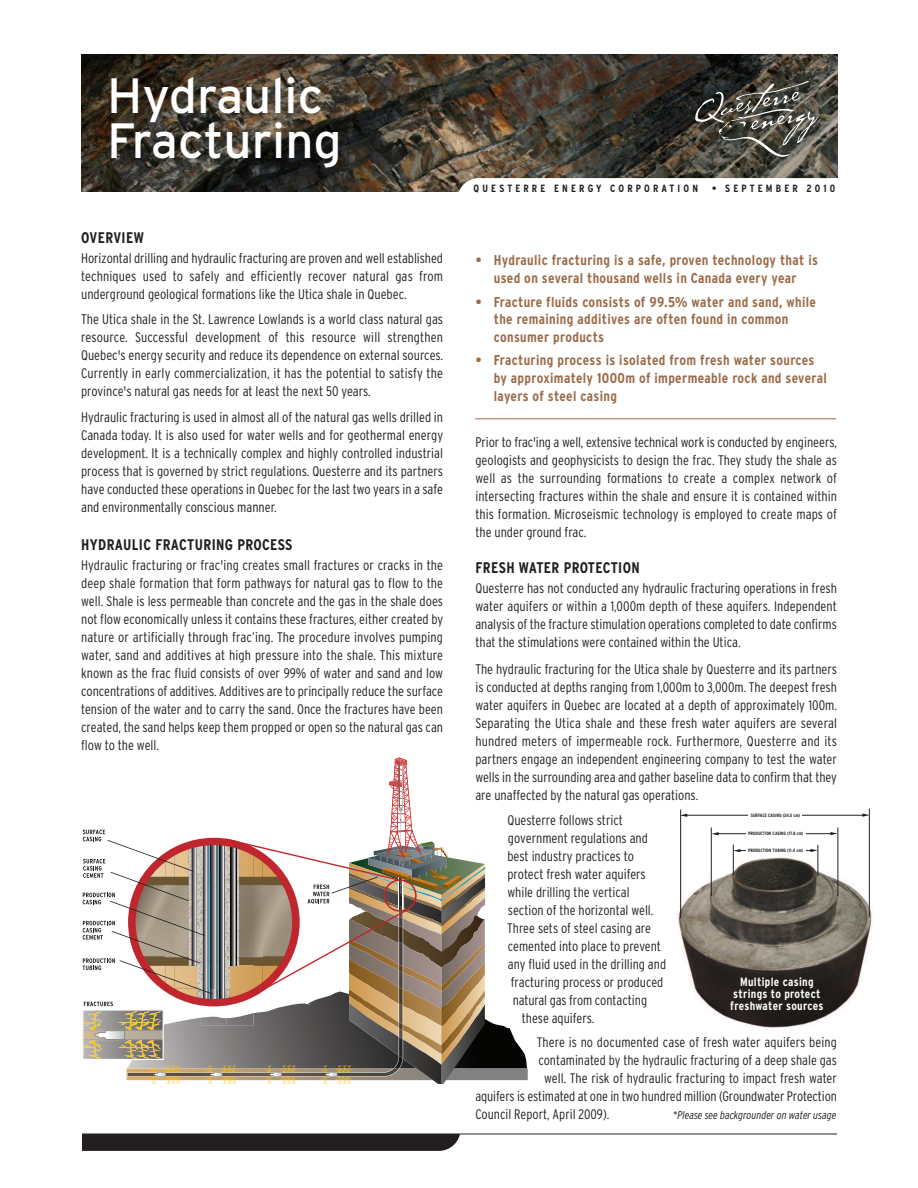
<style>
.page{position:relative;width:918px;height:1188px;background:#fff}
.page>*{position:absolute;margin:0;border:0;box-sizing:border-box;transform-origin:0 0}
.t1{font:49.5px/45px "Interstate";color:#fff}
.t2{font:700 condensed 15.3px "Interstate";letter-spacing:.025em;color:#231f20}
.t3{font:700 condensed 14.25px/17.5px "Interstate";letter-spacing:.025em;color:#9b6b49}
.t4{font:300 condensed 13.8px/18px "Interstate";color:#231f20;text-align:justify}
.t5{font:700 condensed 12px/12px "Interstate";letter-spacing:.025em;color:#fff;text-align:center}
.t6{font:italic 300 condensed 11.25px "Interstate";color:#231f20}
.t7{font:700 condensed 10.5px "Interstate";letter-spacing:.3em;color:#231f20}
.t8{font:700 condensed 4.8px "Interstate";color:#231f20}
</style>
<div class="page">
<hr style="left:683px;top:815px;width:182px;height:1px;background:#231f20">
<svg style="left:681px;top:814px;width:6px;height:3px"></svg>
<svg style="left:862px;top:814px;width:7px;height:3px"></svg>
<div style="left:749px;top:811px;width:53px;height:8px;background:#fff"></div>
<img style="left:678px;top:843px;width:195px;height:185px">
<hr style="left:715px;top:833px;width:118px;height:1px;background:#231f20">
<svg style="left:712px;top:832px;width:7px;height:3px"></svg>
<svg style="left:830px;top:832px;width:8px;height:3px"></svg>
<hr style="left:736px;top:850px;width:77px;height:1px;background:#231f20">
<svg style="left:734px;top:849px;width:7px;height:3px"></svg>
<svg style="left:810px;top:849px;width:8px;height:3px"></svg>
<div style="left:746px;top:827px;width:60px;height:28px;background:#fff"></div>
<hr style="left:818px;top:845px;width:1px;height:31px;background:#231f20">
<hr style="left:733px;top:845px;width:1px;height:30px;background:#231f20">
<hr style="left:711px;top:828px;width:1px;height:68px;background:#231f20">
<hr style="left:838px;top:828px;width:1px;height:68px;background:#231f20">
<hr style="left:680px;top:810px;width:1px;height:108px;background:#231f20">
<hr style="left:869px;top:809px;width:1px;height:108px;background:#231f20">
<div style="left:56px;top:1107px;width:405px;height:44px;background:#231f20;border-radius:22px"></div>
<div style="left:0;top:1105px;width:862px;height:29px;background:#fff"></div>
<div style="left:12px;top:1112px;width:70px;height:54px;background:#fff"></div>
<hr style="left:82px;top:1134px;width:755px;height:1px;background:#231f20">
<img style="left:81px;top:54px;width:756px;height:138px">
<svg style="left:695px;top:81px;width:124px;height:76px;background:#5a5851"></svg>
<div style="left:457px;top:178px;width:458px;height:44px;background:#fff;border-radius:22px"></div>
<hr style="left:475px;top:418px;width:361px;height:1px;background:#9b6b49">
<svg style="left:82px;top:757px;width:446px;height:327px"></svg>
<h1 class="t1" style="left:107px;top:74px;width:236px">Hydraulic<br>Fracturing</h1>
<p class="t2" style="left:81px;top:228px;width:64px">OVERVIEW</p>
<p class="t4" style="left:81px;top:249px;width:363px">Horizontal drilling and hydraulic fracturing are proven and well established techniques used to safely and efficiently recover natural gas from underground geological formations like the Utica shale in Quebec.</p>
<p class="t4" style="left:81px;top:310px;width:363px">The Utica shale in the St. Lawrence Lowlands is a world class natural gas resource. Successful development of this resource will strengthen Quebec's energy security and reduce its dependence on external sources.<br>Currently in early commercialization, it has the potential to satisfy the province's natural gas needs for at least the next 50 years.</p>
<p class="t4" style="left:81px;top:408px;width:363px">Hydraulic fracturing is used in almost all of the natural gas wells drilled in Canada today. It is also used for water wells and for geothermal energy development. It is a technically complex and highly controlled industrial process that is governed by strict regulations. Questerre and its partners have conducted these operations in Quebec for the last two years in a safe and environmentally conscious manner.</p>
<p class="t2" style="left:81px;top:536px;width:213px">HYDRAULIC FRACTURING PROCESS</p>
<p class="t4" style="left:81px;top:557px;width:363px">Hydraulic fracturing or frac'ing creates small fractures or cracks in the deep shale formation that form pathways for natural gas to flow to the well. Shale is less permeable than concrete and the gas in the shale does not flow economically unless it contains these fractures, either created by nature or artificially through frac’ing. The procedure involves pumping water, sand and additives at high pressure into the shale. This mixture known as the frac fluid consists of over 99% of water and sand and low concentrations of additives. Additives are to principally reduce the surface tension of the water and to carry the sand. Once the fractures have been created, the sand helps keep them propped or open so the natural gas can flow to the well.</p>
<p class="t7" style="left:474px;top:182px;width:226px">QUESTERRE ENERGY CORPORATION</p>
<p class="t7" style="left:712px;top:182px;width:125px">• SEPTEMBER 2010</p>
<p class="t3" style="left:476px;top:252px;width:344px;text-align:center">• Hydraulic fracturing is a safe, proven technology that is used on several thousand wells in Canada every year</p>
<p class="t3" style="left:494px;top:293px;width:324px;text-indent:-18px">• Fracture fluids consists of 99.5% water and sand, while the remaining additives are often found in common consumer products</p>
<p class="t3" style="left:494px;top:352px;width:334px;text-indent:-18px">• Fracturing process is isolated from fresh water sources by approximately 1000m of impermeable rock and several layers of steel casing</p>
<p class="t4" style="left:475px;top:433px;width:363px">Prior to frac'ing a well, extensive technical work is conducted by engineers, geologists and geophysicists to design the frac. They study the shale as well as the surrounding formations to create a complex network of intersecting fractures within the shale and ensure it is contained within this formation. Microseismic technology is employed to create maps of the under ground frac.</p>
<p class="t2" style="left:475px;top:559px;width:166px">FRESH WATER PROTECTION</p>
<p class="t4" style="left:475px;top:579px;width:363px">Questerre has not conducted any hydraulic fracturing operations in fresh water aquifers or within a 1,000m depth of these aquifers. Independent analysis of the fracture stimulation operations completed to date confirms that the stimulations were contained within the Utica.</p>
<p class="t4" style="left:475px;top:661px;width:363px">The hydraulic fracturing for the Utica shale by Questerre and its partners is conducted at depths ranging from 1,000m to 3,000m. The deepest fresh water aquifers in Quebec are located at a depth of approximately 100m.<br>Separating the Utica shale and these fresh water aquifers are several hundred meters of impermeable rock. Furthermore, Questerre and its partners engage an independent engineering company to test the water wells in the surrounding area and gather baseline data to confirm that they are unaffected by the natural gas operations.</p>
<p class="t4" style="left:507px;top:811px;width:117px">Questerre follows strict</p>
<p class="t4" style="left:508px;top:829px;width:141px">government regulations and</p>
<p class="t4" style="left:507px;top:847px;width:128px">best industry practices to</p>
<p class="t4" style="left:507px;top:865px;width:140px">protect fresh water aquifers</p>
<p class="t4" style="left:507px;top:883px;width:124px">while drilling the vertical</p>
<p class="t4" style="left:508px;top:901px;width:147px">section of the horizontal well.</p>
<p class="t4" style="left:507px;top:919px;width:145px">Three sets of steel casing are</p>
<p class="t4" style="left:508px;top:937px;width:155px">cemented into place to prevent</p>
<p class="t4" style="left:508px;top:955px;width:160px">any fluid used in the drilling and</p>
<p class="t4" style="left:511px;top:973px;width:154px">fracturing process or produced</p>
<p class="t4" style="left:513px;top:991px;width:136px">natural gas from contacting</p>
<p class="t4" style="left:522px;top:1009px;width:74px">these aquifers.</p>
<p class="t4" style="left:537px;top:1034px;width:302px">There is no documented case of fresh water aquifers being</p>
<p class="t4" style="left:538px;top:1052px;width:300px">contaminated by the hydraulic fracturing of a deep shale gas</p>
<p class="t4" style="left:544px;top:1070px;width:294px">well. The risk of hydraulic fracturing to impact fresh water</p>
<p class="t4" style="left:475px;top:1088px;width:363px">aquifers is estimated at one in two hundred million (Groundwater Protection</p>
<p class="t4" style="left:475px;top:1106px;width:135px">Council Report, April 2009).</p>
<p class="t6" style="left:673px;top:1109px;width:165px">*Please see backgrounder on water usage</p>
<p class="t8" style="left:751px;top:812px;width:51px">SURFACE CASING (24.5 cm)</p>
<p class="t8" style="left:748px;top:830px;width:57px">PRODUCTION CASING (17.8 cm)</p>
<p class="t8" style="left:748px;top:847px;width:57px">PRODUCTION TUBING (11.4 cm)</p>
<p class="t5" style="left:730px;top:976px;width:95px">Multiple casing strings to protect freshwater sources</p>
</div>
